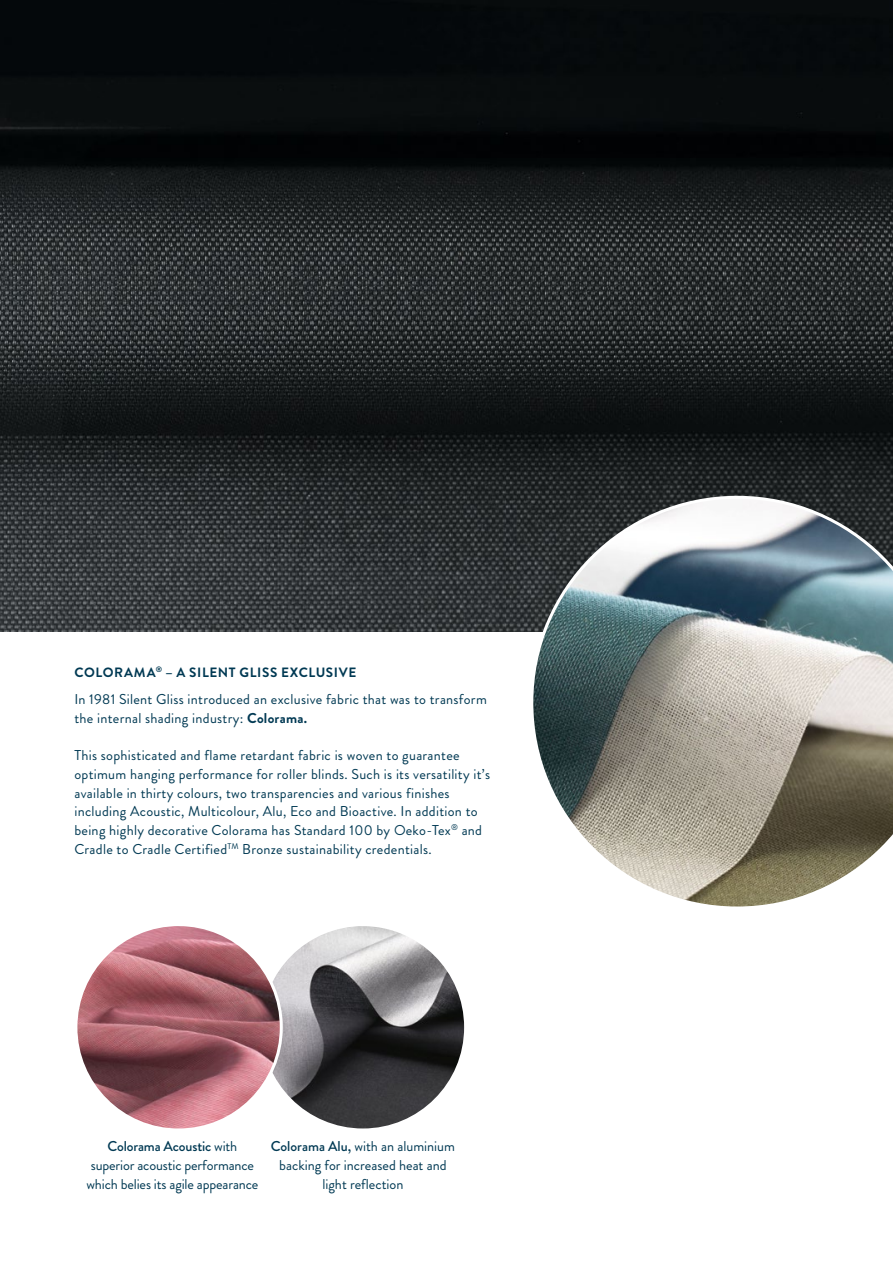
<style>
.page{position:relative;width:893px;height:1263px;background:#fff}
.page>*{position:absolute;margin:0;border:0;box-sizing:border-box;transform-origin:0 0}
.t1{font:14.25px/18.8px "Brandon Grotesque";letter-spacing:.02em;color:#003953}
.t2{font:14.25px/18.8px "Brandon Grotesque";letter-spacing:-.01em;color:#003953;text-align:center}
.t3{font:14.25px/18.8px "Brandon Grotesque";color:#003953;text-align:center}
.t4{font:700 13.5px "Brandon Grotesque";letter-spacing:.045em;color:#003953}
.s1{font-weight:700}
.s2{font-weight:500}
</style>
<div class="page">
<img style="left:0;top:0;width:893px;height:631px">
<img style="left:272px;top:927px;width:191px;height:200px">
<img style="left:76px;top:925px;width:205px;height:205px;border-radius:103px">
<svg style="left:530px;top:496px;width:363px;height:411px"></svg>
<p class="t4" style="left:75px;top:662px;width:283px">COLORAMA<sup>®</sup> – A SILENT GLISS EXCLUSIVE</p>
<p class="t1" style="left:74px;top:690px;width:414px">In 1981 Silent Gliss introduced an exclusive fabric that was to transform the internal shading industry: <span class="s1">Colorama.</span></p>
<p class="t1" style="left:74px;top:746px;width:417px">This sophisticated and flame retardant fabric is woven to guarantee optimum hanging performance for roller blinds. Such is its versatility it’s available in thirty colours, two transparencies and various finishes including Acoustic, Multicolour, Alu, Eco and Bioactive. In addition to being highly decorative Colorama has Standard 100 by Oeko-Tex<sup>®</sup> and Cradle to Cradle Certified<sup>TM</sup> Bronze sustainability credentials.</p>
<p class="t2" style="left:86px;top:1137px;width:173px"><span class="s2">Colorama Acoustic</span> with superior acoustic performance which belies its agile appearance</p>
<p class="t3" style="left:271px;top:1137px;width:186px"><span class="s2">Colorama Alu,</span> with an aluminium backing for increased heat and light reflection</p>
</div>
